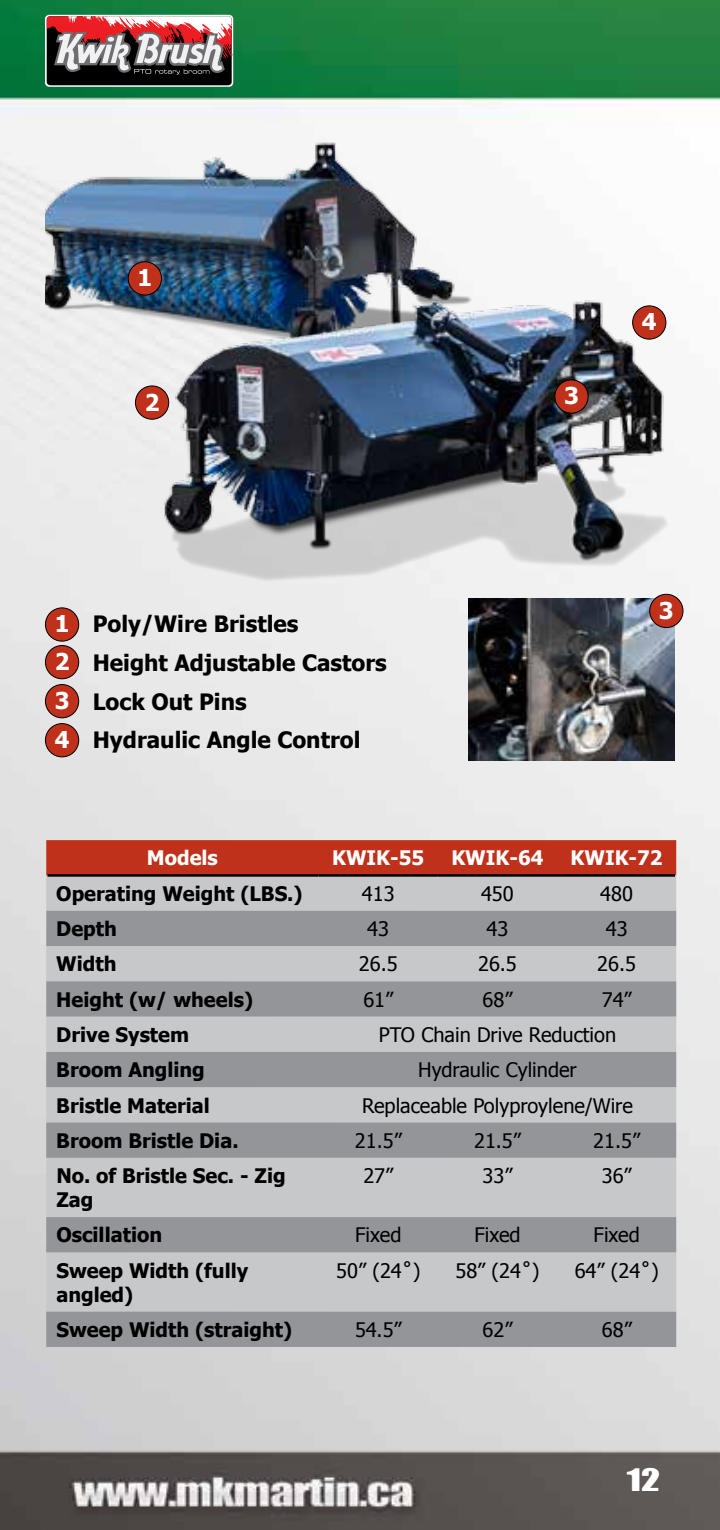
<style>
.page{position:relative;width:720px;height:1530px;background:#fff}
.page>*{position:absolute;margin:0;border:0;box-sizing:border-box;transform-origin:0 0}
.t1{font:28.5px "Impact";color:#fff;scale:1.32 1}
.t2{font:700 23.25px "Tahoma";color:#fff}
.t3{font:700 22.5px/38.8px "Tahoma";color:#000}
.t4{font:700 20px/24px "Tahoma";color:#000}
.t5{font:20px "Tahoma";color:#000}
.t6{font:700 20px "Tahoma";color:#fff}
</style>
<div class="page">
<img style="left:0;top:0;width:720px;height:1530px">
<img style="left:45px;top:119px;width:490px;height:241px">
<img style="left:116px;top:239px;width:559px;height:356px">
<svg style="left:45px;top:15px;width:188px;height:72px"></svg>
<svg style="left:47px;top:16px;width:186px;height:69px"></svg>
<div style="left:45px;top:608px;width:34px;height:33px;background:#bf311a;border-radius:50%"></div>
<div style="left:45px;top:607px;width:34px;height:35px;border:1px solid #000;border-radius:50%"></div>
<div style="left:45px;top:685px;width:34px;height:33px;background:#bf311a;border-radius:50%"></div>
<div style="left:45px;top:684px;width:34px;height:34px;border:1px solid #000;border-radius:50%"></div>
<div style="left:135px;top:386px;width:34px;height:33px;background:#bf311a;border-radius:50%"></div>
<div style="left:135px;top:386px;width:34px;height:34px;border:1px solid #000;border-radius:50%"></div>
<div style="left:45px;top:646px;width:34px;height:33px;background:#bf311a;border-radius:50%"></div>
<div style="left:45px;top:645px;width:34px;height:34px;border:1px solid #000;border-radius:50%"></div>
<div style="left:45px;top:724px;width:34px;height:33px;background:#bf311a;border-radius:50%"></div>
<div style="left:45px;top:723px;width:34px;height:34px;border:1px solid #000;border-radius:50%"></div>
<div style="left:633px;top:306px;width:33px;height:33px;background:#bf311a;border-radius:50%"></div>
<div style="left:632px;top:305px;width:34px;height:35px;border:1px solid #000;border-radius:50%"></div>
<div style="left:555px;top:380px;width:33px;height:33px;background:#bf311a;border-radius:50%"></div>
<div style="left:554px;top:379px;width:35px;height:35px;border:1px solid #000;border-radius:50%"></div>
<div style="left:128px;top:262px;width:34px;height:33px;background:#bf311a;border-radius:50%"></div>
<div style="left:128px;top:261px;width:34px;height:34px;border:1px solid #000;border-radius:50%"></div>
<img style="left:468px;top:599px;width:207px;height:161px">
<div style="left:650px;top:594px;width:33px;height:34px;background:#bf311a;border-radius:50%"></div>
<div style="left:649px;top:594px;width:34px;height:34px;border:1px solid #000;border-radius:50%"></div>
<div style="left:46px;top:840px;width:630px;height:35px;background:#bf311a"></div>
<div style="left:46px;top:875px;width:630px;height:36px;background:#c7c8ca"></div>
<svg style="left:46px;top:911px;width:630px;height:436px;background:#adafb1"></svg>
<hr style="left:48px;top:874px;width:271px;height:3px;background:#000">
<hr style="left:319px;top:874px;width:119px;height:3px;background:#000">
<hr style="left:438px;top:874px;width:119px;height:3px;background:#000">
<hr style="left:557px;top:874px;width:118px;height:3px;background:#000">
<p class="t2" style="left:138px;top:262px;width:16px">1</p>
<p class="t2" style="left:145px;top:386px;width:16px">2</p>
<p class="t2" style="left:55px;top:608px;width:16px">1</p>
<p class="t2" style="left:55px;top:645px;width:16px">2</p>
<p class="t2" style="left:55px;top:684px;width:16px">3</p>
<p class="t2" style="left:55px;top:723px;width:16px">4</p>
<p class="t3" style="left:93px;top:606px;width:296px">Poly/Wire Bristles<br>Height Adjustable Castors<br>Lock Out Pins<br>Hydraulic Angle Control</p>
<p class="t2" style="left:564px;top:380px;width:16px">3</p>
<p class="t2" style="left:642px;top:306px;width:16px">4</p>
<p class="t2" style="left:659px;top:594px;width:16px">3</p>
<p class="t6" style="left:147px;top:844px;width:72px">Models</p>
<p class="t6" style="left:332px;top:844px;width:94px">KWIK-55</p>
<p class="t6" style="left:451px;top:844px;width:94px">KWIK-64</p>
<p class="t6" style="left:571px;top:844px;width:94px">KWIK-72</p>
<p class="t4" style="left:56px;top:882px;width:248px">Operating Weight (LBS.)</p>
<p class="t5" style="left:362px;top:880px;width:34px">413</p>
<p class="t5" style="left:481px;top:880px;width:34px">450</p>
<p class="t5" style="left:600px;top:880px;width:34px">480</p>
<p class="t4" style="left:56px;top:918px;width:62px">Depth</p>
<p class="t5" style="left:367px;top:915px;width:23px">43</p>
<p class="t5" style="left:487px;top:915px;width:23px">43</p>
<p class="t5" style="left:606px;top:915px;width:23px">43</p>
<p class="t4" style="left:56px;top:953px;width:62px">Width</p>
<p class="t5" style="left:359px;top:951px;width:40px">26.5</p>
<p class="t5" style="left:478px;top:951px;width:40px">26.5</p>
<p class="t5" style="left:597px;top:951px;width:40px">26.5</p>
<p class="t4" style="left:56px;top:988px;width:198px">Height (w/ wheels)</p>
<p class="t5" style="left:363px;top:986px;width:31px">61”</p>
<p class="t5" style="left:483px;top:986px;width:31px">68”</p>
<p class="t5" style="left:602px;top:986px;width:31px">74”</p>
<p class="t4" style="left:56px;top:1023px;width:134px">Drive System</p>
<p class="t5" style="left:379px;top:1021px;width:239px">PTO Chain Drive Reduction</p>
<p class="t4" style="left:56px;top:1059px;width:150px">Broom Angling</p>
<p class="t5" style="left:418px;top:1057px;width:160px">Hydraulic Cylinder</p>
<p class="t4" style="left:56px;top:1094px;width:155px">Bristle Material</p>
<p class="t5" style="left:362px;top:1092px;width:272px">Replaceable Polyproylene/Wire</p>
<p class="t4" style="left:56px;top:1129px;width:184px">Broom Bristle Dia.</p>
<p class="t5" style="left:355px;top:1127px;width:48px">21.5”</p>
<p class="t5" style="left:474px;top:1127px;width:48px">21.5”</p>
<p class="t5" style="left:593px;top:1127px;width:48px">21.5”</p>
<p class="t4" style="left:56px;top:1165px;width:231px">No. of Bristle Sec. - Zig<br>Zag</p>
<p class="t5" style="left:363px;top:1162px;width:31px">27”</p>
<p class="t5" style="left:483px;top:1162px;width:31px">33”</p>
<p class="t5" style="left:602px;top:1162px;width:31px">36”</p>
<p class="t4" style="left:56px;top:1224px;width:107px">Oscillation</p>
<p class="t5" style="left:355px;top:1222px;width:48px">Fixed</p>
<p class="t5" style="left:474px;top:1222px;width:48px">Fixed</p>
<p class="t5" style="left:594px;top:1222px;width:48px">Fixed</p>
<p class="t4" style="left:56px;top:1259px;width:193px">Sweep Width (fully angled)</p>
<p class="t5" style="left:336px;top:1257px;width:86px">50” (24˚)</p>
<p class="t5" style="left:455px;top:1257px;width:86px">58” (24˚)</p>
<p class="t5" style="left:575px;top:1257px;width:86px">64” (24˚)</p>
<p class="t4" style="left:56px;top:1319px;width:238px">Sweep Width (straight)</p>
<p class="t5" style="left:355px;top:1316px;width:48px">54.5”</p>
<p class="t5" style="left:483px;top:1316px;width:31px">62”</p>
<p class="t5" style="left:602px;top:1316px;width:31px">68”</p>
<h1 class="t1" style="left:627px;top:1458px;width:27px">12</h1>
</div>
